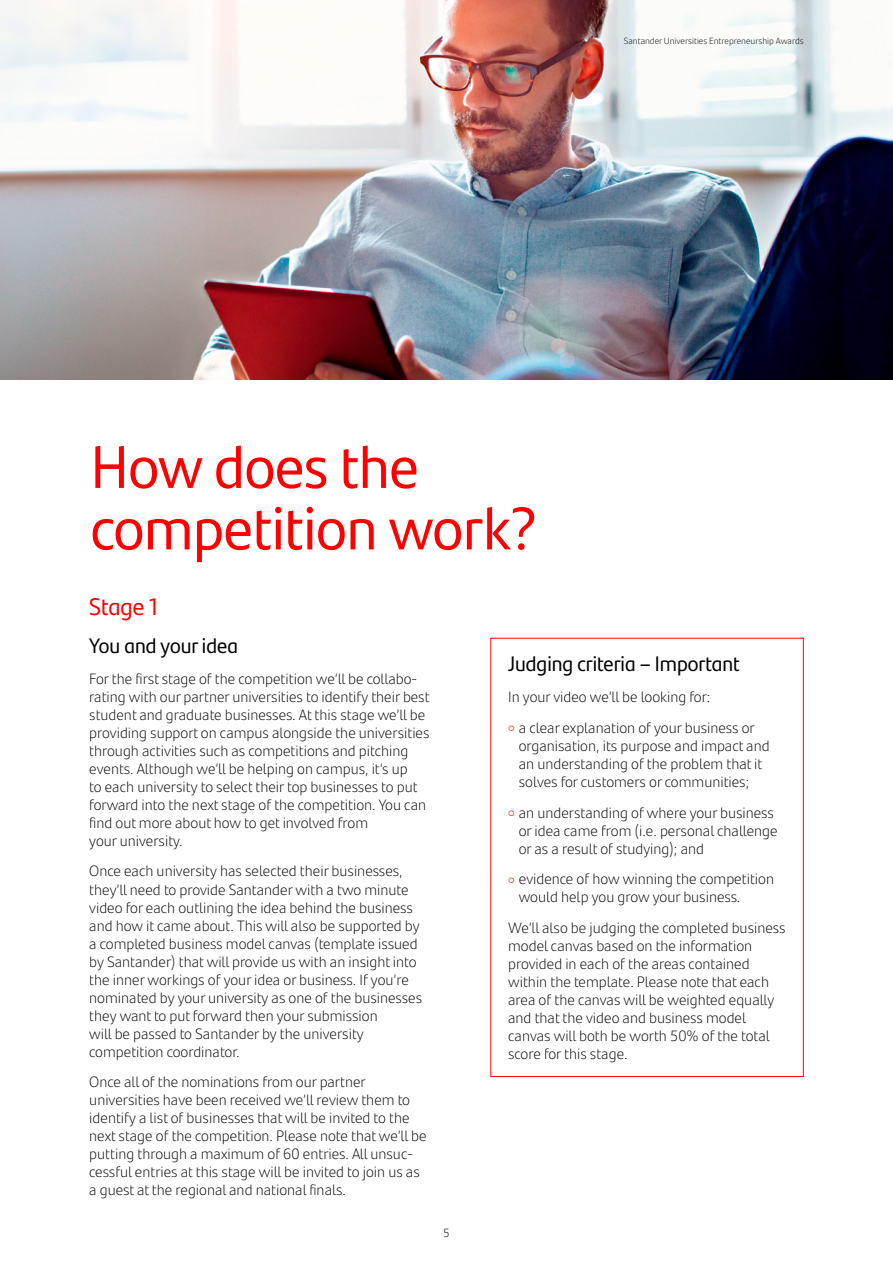
<style>
.page{position:relative;width:893px;height:1263px;background:#fff}
.page>*{position:absolute;margin:0;border:0;box-sizing:border-box;transform-origin:0 0}
.t1{font:60px/61.5px "Santander Headline";color:#f00}
.t2{font:24px "Santander Headline";color:#f00}
.t3{font:21px "Santander Headline";color:#000}
.t4{font:300 15px/18px "Santander Text";color:#000}
.t5{font:300 12px "Santander Text";color:#000}
.t6{font:300 9px "Santander Text";color:#000}
.s1{color:#f00}
</style>
<div class="page">
<img style="left:0;top:0;width:893px;height:379px">
<div style="left:490px;top:638px;width:314px;height:439px;border:1px solid #f00"></div>
<p class="t6" style="left:624px;top:34px;width:181px">Santander Universities Entrepreneurship Awards</p>
<h1 class="t1" style="left:91px;top:433px;width:448px">How does the competition work?</h1>
<h2 class="t2" style="left:89px;top:589px;width:70px">Stage 1</h2>
<h3 class="t3" style="left:89px;top:630px;width:150px">You and your idea</h3>
<p class="t4" style="left:89px;top:669px;width:342px">For the first stage of the competition we’ll be collabo&shy;rating with our partner universities to identify their best student and graduate businesses. At this stage we’ll be providing support on campus alongside the universities through activities such as competitions and pitching events. Although we’ll be helping on campus, it’s up<br>to each university to select their top businesses to put forward into the next stage of the competition. You can find out more about how to get involved from<br>your university.</p>
<p class="t4" style="left:89px;top:861px;width:334px">Once each university has selected their businesses, they’ll need to provide Santander with a two minute video for each outlining the idea behind the business and how it came about. This will also be supported by a completed business model canvas (template issued by Santander) that will provide us with an insight into the inner workings of your idea or business. If you’re nominated by your university as one of the businesses they want to put forward then your submission<br>will be passed to Santander by the university competition coordinator.</p>
<p class="t4" style="left:89px;top:1072px;width:339px">Once all of the nominations from our partner universities have been received we’ll review them to identify a list of businesses that will be invited to the next stage of the competition. Please note that we’ll be putting through a maximum of 60 entries. All unsuc&shy;cessful entries at this stage will be invited to join us as a guest at the regional and national finals.</p>
<h3 class="t3" style="left:508px;top:648px;width:233px">Judging criteria – Important</h3>
<p class="t4" style="left:508px;top:687px;width:204px">In your video we’ll be looking for:</p>
<p class="t4" style="left:519px;top:718px;width:252px;text-indent:-11px"><span class="s1">○</span> a clear explanation of your business or organisation, its purpose and impact and an understanding of the problem that it solves for customers or communities;</p>
<p class="t4" style="left:519px;top:803px;width:260px;text-indent:-11px"><span class="s1">○</span> an understanding of where your business or idea came from (i.e. personal challenge or as a result of studying); and</p>
<p class="t4" style="left:519px;top:869px;width:257px;text-indent:-11px"><span class="s1">○</span> evidence of how winning the competition would help you grow your business.</p>
<p class="t4" style="left:508px;top:918px;width:279px">We’ll also be judging the completed business model canvas based on the information provided in each of the areas contained within the template. Please note that each area of the canvas will be weighted equally and that the video and business model canvas will both be worth 50% of the total score for this stage.</p>
<p class="t5" style="left:443px;top:1223px;width:8px">5</p>
</div>
